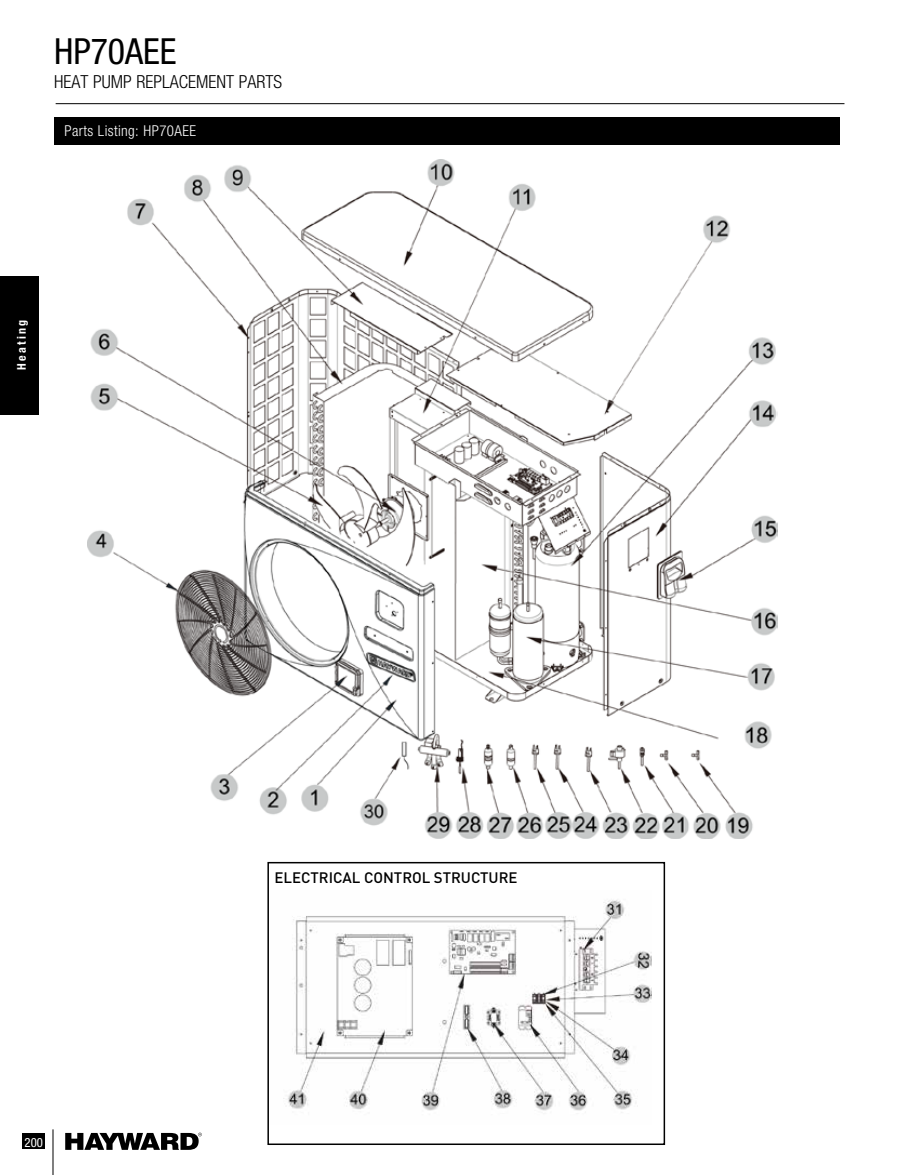
<style>
.page{position:relative;width:905px;height:1175px;background:#fff}
.page>*{position:absolute;margin:0;border:0;box-sizing:border-box;transform-origin:0 0}
.t1{font:condensed 36px "Helvetica Neue LT Std";color:#000}
.t2{font:300 condensed 18px "Helvetica Neue LT Std";color:#000}
.t3{font:500 15px "DIN Pro";color:#000}
.t4{font:300 condensed 15px "Helvetica Neue LT Std";letter-spacing:.025em;color:#fff}
.t5{font:condensed 12.75px "Helvetica Neue LT Std";color:#fff}
.t6{font:700 condensed 12px "Helvetica Neue LT Std";letter-spacing:.2em;color:#fff}
</style>
<div class="page">
<div style="left:22px;top:1133px;width:23px;height:15px;background:#000"></div>
<hr style="left:53px;top:1129px;width:1px;height:45px;background:#000">
<svg style="left:65px;top:1132px;width:137px;height:17px"></svg>
<hr style="left:56px;top:103px;width:788px;height:1px;background:#000">
<div style="left:0;top:276px;width:38px;height:138px;background:#000"></div>
<div style="left:54px;top:117px;width:785px;height:27px;background:#000"></div>
<img style="left:88px;top:159px;width:689px;height:679px">
<img style="left:283px;top:900px;width:369px;height:213px">
<div style="left:267px;top:862px;width:398px;height:283px;border:2px solid #000"></div>
<h1 class="t1" style="left:54px;top:30px;width:124px">HP70AEE</h1>
<p class="t2" style="left:54px;top:71px;width:230px">HEAT PUMP REPLACEMENT PARTS</p>
<p class="t4" style="left:64px;top:122px;width:133px">Parts Listing: HP70AEE</p>
<p class="t6" style="left:14px;top:370px;width:52px;rotate:-90deg">Heating</p>
<p class="t5" style="left:25px;top:1134px;width:20px">200</p>
<p class="t3" style="left:274px;top:865px;width:244px">ELECTRICAL CONTROL STRUCTURE</p>
</div>
